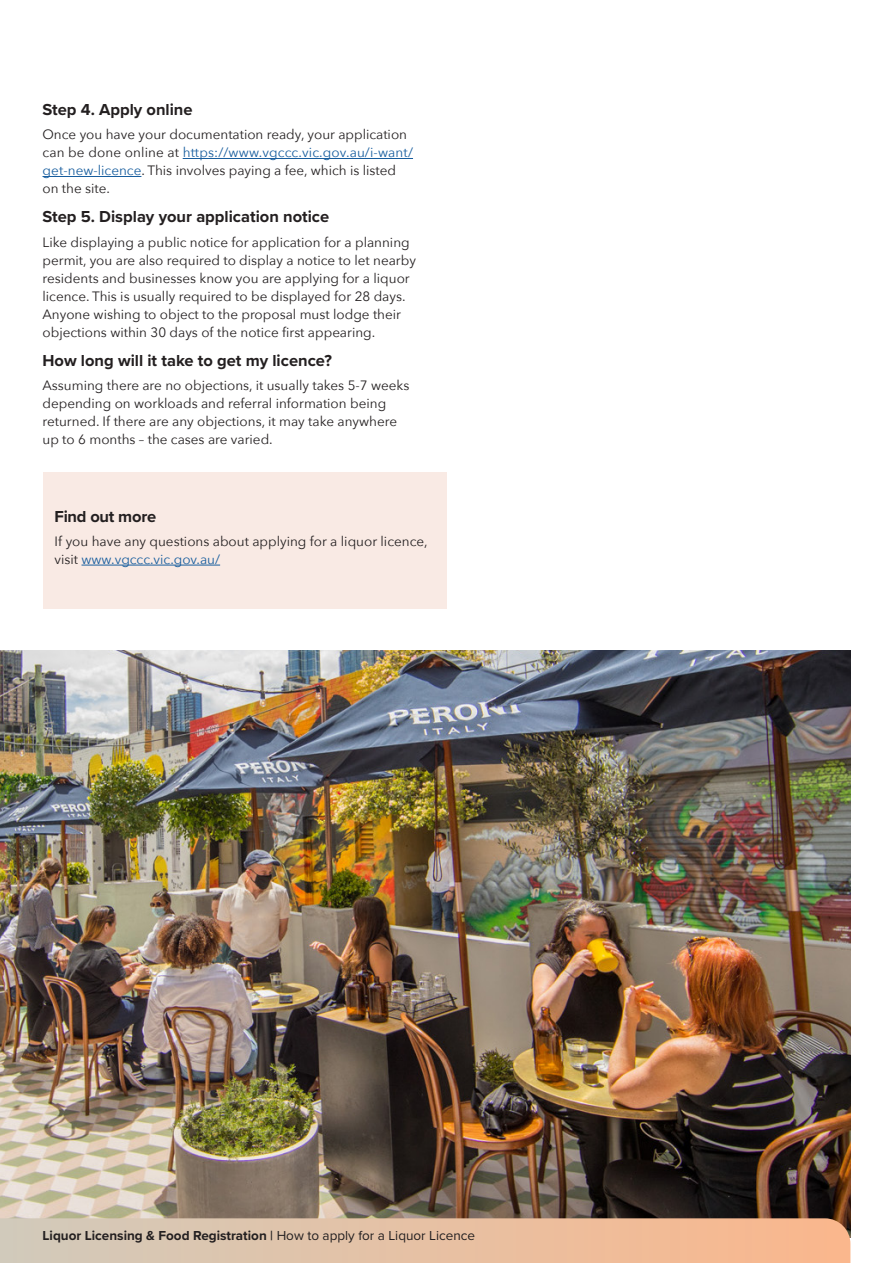
<style>
.page{position:relative;width:893px;height:1263px;background:#fff}
.page>*{position:absolute;margin:0;border:0;box-sizing:border-box;transform-origin:0 0}
.t1{font:700 16.5px "Proxima Nova";color:#231f20}
.t2{font:13.5px/18px "Avenir Next";color:#231f20}
.t3{font:700 13.5px "Proxima Nova";color:#231f20}
.s1{color:#175d9e}
.s2{font-weight:600}
.s3{font-weight:400}
</style>
<div class="page">
<img style="left:0;top:651px;width:850px;height:567px">
<svg style="left:0;top:1218px;width:850px;height:45px;background:#e4bfa2"></svg>
<div style="left:43px;top:473px;width:403px;height:136px;background:#f9eae4"></div>
<hr style="left:183px;top:158px;width:230px;height:1px;background:#175d9e">
<hr style="left:43px;top:176px;width:98px;height:1px;background:#175d9e">
<hr style="left:82px;top:565px;width:138px;height:1px;background:#175d9e">
<p class="t1" style="left:43px;top:97px;width:152px">Step 4. Apply online</p>
<p class="t2" style="left:43px;top:125px;width:372px">Once you have your documentation ready, your application can be done online at <span class="s1">https://www.vgccc.vic.gov.au/i-want/ get-new-licence</span>. This involves paying a fee, which is listed on the site.</p>
<p class="t1" style="left:43px;top:205px;width:288px">Step 5. Display your application notice</p>
<p class="t2" style="left:43px;top:232px;width:375px">Like displaying a public notice for application for a planning permit, you are also required to display a notice to let nearby residents and businesses know you are applying for a liquor licence. This is usually required to be displayed for 28 days.<br>Anyone wishing to object to the proposal must lodge their objections within 30 days of the notice first appearing.</p>
<p class="t1" style="left:43px;top:348px;width:291px">How long will it take to get my licence?</p>
<p class="t2" style="left:43px;top:376px;width:368px">Assuming there are no objections, it usually takes 5-7 weeks depending on workloads and referral information being returned. If there are any objections, it may take anywhere up to 6 months – the cases are varied.</p>
<p class="t1" style="left:55px;top:504px;width:103px">Find out more</p>
<p class="t2" style="left:55px;top:532px;width:375px">If you have any questions about applying for a liquor licence, visit <span class="s1">www.vgccc.vic.gov.au/</span></p>
<p class="t3" style="left:43px;top:1225px;width:434px">Liquor Licensing &amp; Food Registration <span class="s2">|</span> <span class="s3">How to apply for a Liquor Licence</span></p>
</div>
